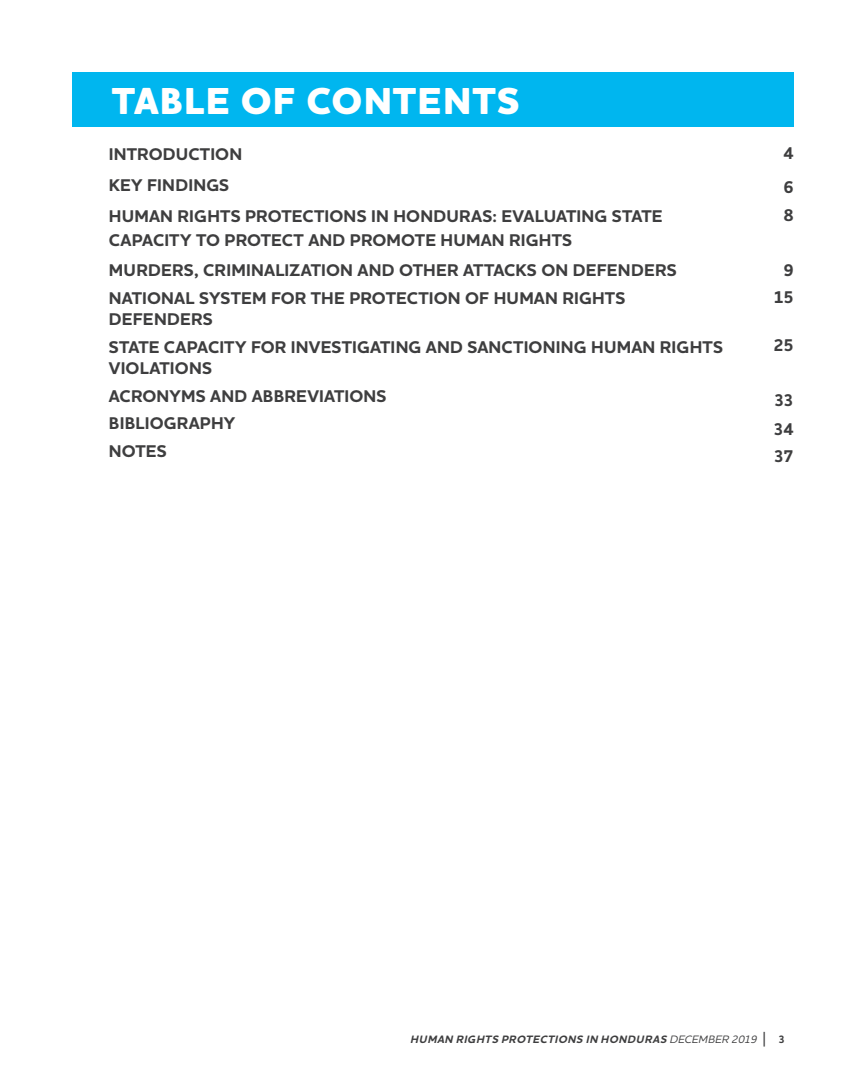
<style>
.page{position:relative;width:866px;height:1080px;background:#fff}
.page>*{position:absolute;margin:0;border:0;box-sizing:border-box;transform-origin:0 0}
.t1{font:800 38.25px "Houschka Alt Pro";letter-spacing:.025em;color:#fff}
.Table_of_Contents{font:700 17.25px/21px "Houschka Alt Pro";letter-spacing:.005em;color:#3e3e3f}
.t2{font:italic 700 10.95px "Houschka Alt Pro";color:#3e3e3f}
.s1{font-weight:500}
.s2{font-weight:500;font-style:normal;font-size:16.35px}
.s3{font-style:normal}
</style>
<div class="page">
<div style="left:72px;top:72px;width:721px;height:55px;background:#00b6ef"></div>
<p class="t1" style="left:112px;top:76px;width:409px">TABLE OF CONTENTS</p>
<p class="Table_of_Contents" style="left:109px;top:144px;width:135px">INTRODUCTION</p>
<p class="Table_of_Contents" style="left:109px;top:175px;width:122px">KEY FINDINGS</p>
<p class="Table_of_Contents" style="left:109px;top:204px;width:555px;line-height:24px">HUMAN RIGHTS PROTECTIONS IN HONDURAS: EVALUATING STATE<br>CAPACITY TO PROTECT AND PROMOTE HUMAN RIGHTS</p>
<p class="Table_of_Contents" style="left:109px;top:260px;width:569px">MURDERS, CRIMINALIZATION AND OTHER ATTACKS ON DEFENDERS</p>
<p class="Table_of_Contents" style="left:109px;top:288px;width:518px">NATIONAL SYSTEM FOR THE PROTECTION OF HUMAN RIGHTS<br>DEFENDERS</p>
<p class="Table_of_Contents" style="left:109px;top:337px;width:615px">STATE CAPACITY FOR INVESTIGATING AND SANCTIONING HUMAN RIGHTS<br>VIOLATIONS</p>
<p class="Table_of_Contents" style="left:109px;top:386px;width:279px">ACRONYMS AND ABBREVIATIONS</p>
<p class="Table_of_Contents" style="left:109px;top:413px;width:128px">BIBLIOGRAPHY</p>
<p class="Table_of_Contents" style="left:109px;top:441px;width:59px">NOTES</p>
<p class="Table_of_Contents" style="left:783px;top:143px;width:12px">4</p>
<p class="Table_of_Contents" style="left:783px;top:177px;width:12px">6</p>
<p class="Table_of_Contents" style="left:783px;top:205px;width:12px">8</p>
<p class="Table_of_Contents" style="left:783px;top:260px;width:12px">9</p>
<p class="Table_of_Contents" style="left:773px;top:287px;width:22px">15</p>
<p class="Table_of_Contents" style="left:773px;top:335px;width:22px">25</p>
<p class="Table_of_Contents" style="left:773px;top:390px;width:21px">33</p>
<p class="Table_of_Contents" style="left:773px;top:419px;width:22px">34</p>
<p class="Table_of_Contents" style="left:773px;top:446px;width:21px">37</p>
<p class="t2" style="left:410px;top:1033px;width:376px">HUMAN RIGHTS PROTECTIONS IN HONDURAS <span class="s1">DECEMBER 2019</span> <span class="s2">|</span> <span class="s3">3</span></p>
</div>
